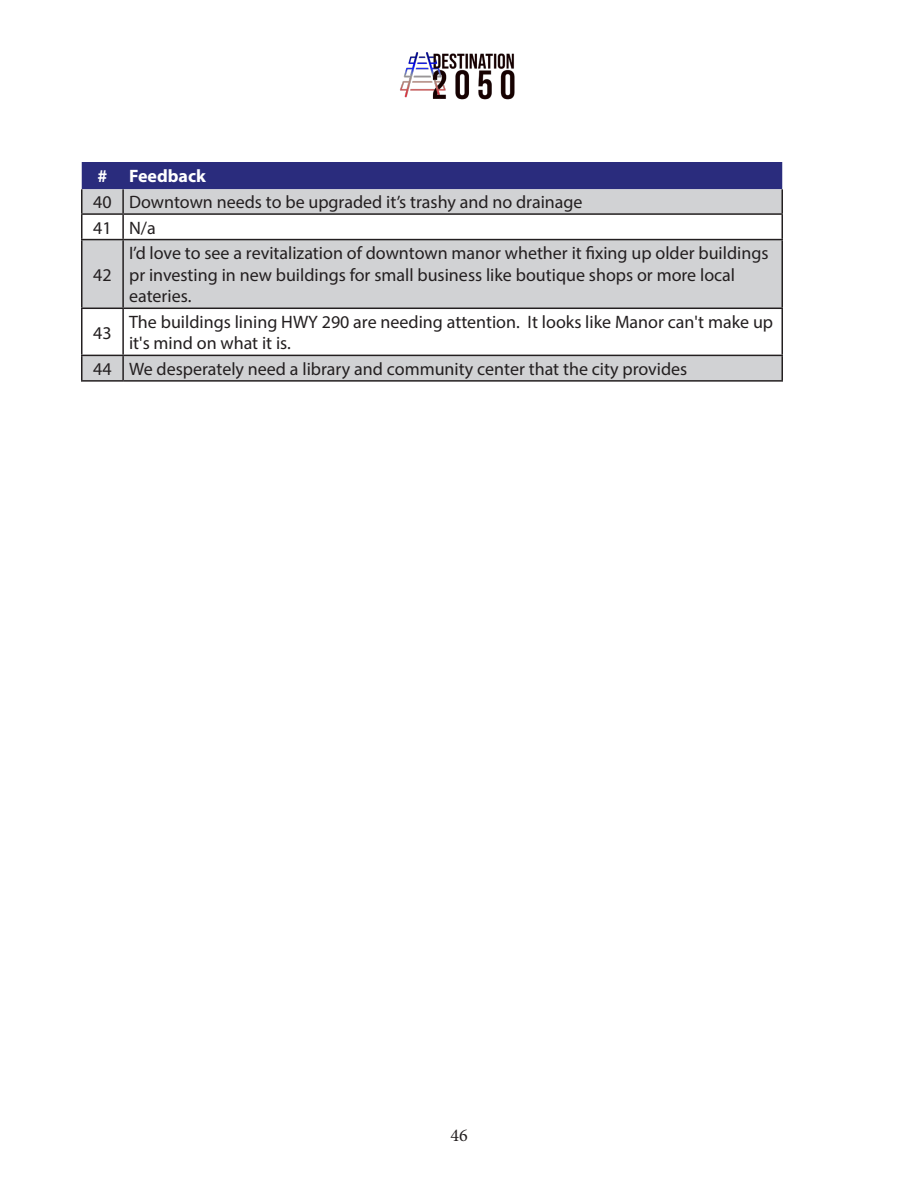
<style>
.page{position:relative;width:918px;height:1188px;background:#fff}
.page>*{position:absolute;margin:0;border:0;box-sizing:border-box;transform-origin:0 0}
.Body_Text{font:18px/21.6px "Myriad Pro";color:#231f20}
.Table_Header_Row{font:700 18px "Myriad Pro";color:#fff}
.t1{font:18px "Minion Pro";color:#231f20}
</style>
<div class="page">
<img style="left:400px;top:52px;width:115px;height:48px">
<svg style="left:82px;top:240px;width:700px;height:140px;fill:#d1d2d4"></svg>
<svg style="left:81px;top:162px;width:702px;height:77px"></svg>
<hr style="left:81px;top:239px;width:42px;height:1px;background:#231f20">
<hr style="left:81px;top:240px;width:1px;height:68px;background:#231f20">
<hr style="left:123px;top:239px;width:660px;height:1px;background:#231f20">
<hr style="left:122px;top:240px;width:2px;height:68px;background:#231f20">
<hr style="left:782px;top:240px;width:1px;height:68px;background:#231f20">
<hr style="left:81px;top:308px;width:42px;height:1px;background:#231f20">
<hr style="left:81px;top:309px;width:1px;height:46px;background:#231f20">
<hr style="left:123px;top:308px;width:660px;height:1px;background:#231f20">
<hr style="left:122px;top:309px;width:2px;height:46px;background:#231f20">
<hr style="left:782px;top:309px;width:1px;height:46px;background:#231f20">
<hr style="left:81px;top:355px;width:42px;height:1px;background:#231f20">
<svg style="left:81px;top:356px;width:1px;height:24px"></svg>
<hr style="left:123px;top:355px;width:660px;height:1px;background:#231f20">
<hr style="left:122px;top:356px;width:2px;height:24px;background:#231f20">
<svg style="left:782px;top:356px;width:1px;height:24px"></svg>
<hr style="left:81px;top:380px;width:42px;height:2px;background:#231f20">
<hr style="left:123px;top:380px;width:660px;height:2px;background:#231f20">
<p class="Table_Header_Row" style="left:97px;top:165px;width:11px">#</p>
<p class="Table_Header_Row" style="left:129px;top:164px;width:78px">Feedback</p>
<p class="Body_Text" style="left:93px;top:191px;width:20px">40</p>
<p class="Body_Text" style="left:129px;top:191px;width:455px">Downtown needs to be upgraded it’s trashy and no drainage</p>
<p class="Body_Text" style="left:93px;top:216px;width:20px">41</p>
<p class="Body_Text" style="left:129px;top:216px;width:28px">N/a</p>
<p class="Body_Text" style="left:93px;top:264px;width:20px">42</p>
<p class="Body_Text" style="left:129px;top:242px;width:641px">I’d love to see a revitalization of downtown manor whether it fixing up older buildings pr investing in new buildings for small business like boutique shops or more local eateries.</p>
<p class="Body_Text" style="left:93px;top:321px;width:20px">43</p>
<p class="Body_Text" style="left:129px;top:311px;width:646px">The buildings lining HWY 290 are needing attention. It looks like Manor can't make up it's mind on what it is.</p>
<p class="Body_Text" style="left:93px;top:358px;width:20px">44</p>
<p class="Body_Text" style="left:129px;top:358px;width:560px">We desperately need a library and community center that the city provides</p>
<p class="t1" style="left:450px;top:1123px;width:19px">46</p>
</div>
